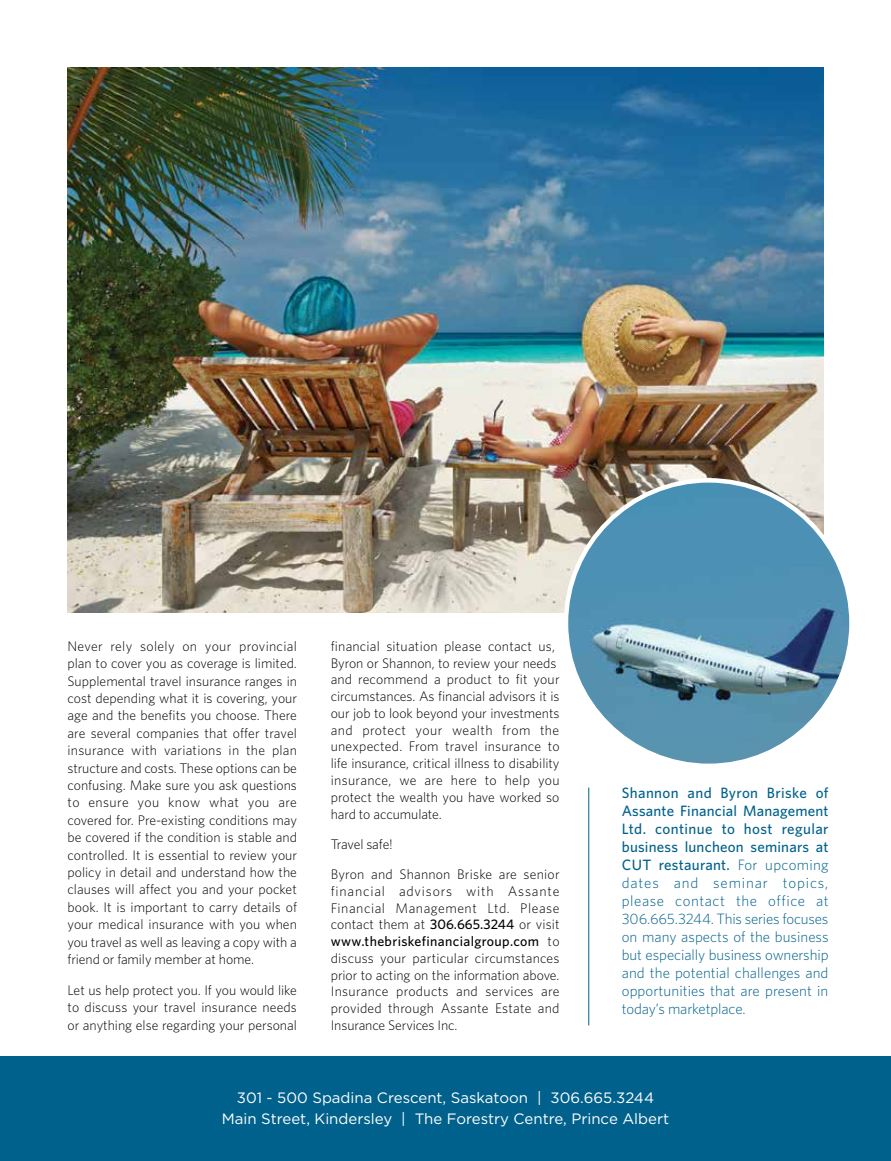
<style>
.page{position:relative;width:891px;height:1161px;background:#fff}
.page>*{position:absolute;margin:0;border:0;box-sizing:border-box;transform-origin:0 0}
.t1{font:300 15px/18px "Whitney";letter-spacing:.005em;color:#00618c;text-align:justify}
.t2{font:15px/21px "Gotham";color:#fff;text-align:center}
.t3{font:300 13.8px/17.4px "Whitney";color:#000;text-align:justify}
.s1{font-weight:500}
</style>
<div class="page">
<img style="left:68px;top:68px;width:756px;height:545px">
<img style="left:566px;top:480px;width:286px;height:286px;border-radius:143px">
<div style="left:0;top:1056px;width:891px;height:105px;background:#00618c"></div>
<hr style="left:588px;top:788px;width:1px;height:237px;background:#00618c">
<p class="t3" style="left:68px;top:637px;width:231px">Never rely solely on your provincial plan to cover you as coverage is limited.<br>Supplemental travel insurance ranges in cost depending what it is covering, your age and the benefits you choose. There are several companies that offer travel insurance with variations in the plan structure and costs. These options can be confusing. Make sure you ask questions to ensure you know what you are covered for. Pre-existing conditions may be covered if the condition is stable and controlled. It is essential to review your policy in detail and understand how the clauses will affect you and your pocket book. It is important to carry details of your medical insurance with you when you travel as well as leaving a copy with a friend or family member at home.</p>
<p class="t3" style="left:68px;top:981px;width:231px">Let us help protect you. If you would like to discuss your travel insurance needs or anything else regarding your personal</p>
<p class="t3" style="left:331px;top:637px;width:230px;line-height:16.8px;text-align:left">financial situation please contact us, Byron or Shannon, to review your needs and recommend a product to fit your circumstances. As financial advisors it is our job to look beyond your investments and protect your wealth from the unexpected. From travel insurance to life insurance, critical illness to disability insurance, we are here to help you protect the wealth you have worked so hard to accumulate.</p>
<p class="t3" style="left:331px;top:829px;width:230px;line-height:30.3px">Travel safe!<br>Byron and Shannon Briske are senior</p>
<p class="t3" style="left:331px;top:882px;width:230px;line-height:16.8px">financial advisors with Assante Financial Management Ltd. Please contact them at <span class="s1">306.665.3244</span> or visit <span class="s1">www.thebriskefinancialgroup.com</span> to discuss your particular circumstances prior to acting on the information above.<br>Insurance products and services are provided through Assante Estate and Insurance Services Inc.</p>
<p class="t1" style="left:622px;top:784px;width:208px"><span class="s1">Shannon and Byron Briske of Assante Financial Management Ltd. continue to host regular business luncheon seminars at CUT restaurant.</span> For upcoming dates and seminar topics, please contact the office at 306.665.3244. This series focuses on many aspects of the business but especially business ownership and the potential challenges and opportunities that are present in today’s marketplace.</p>
<p class="t2" style="left:222px;top:1086px;width:449px">301 - 500 Spadina Crescent, Saskatoon | 306.665.3244<br>Main Street, Kindersley | The Forestry Centre, Prince Albert</p>
</div>
